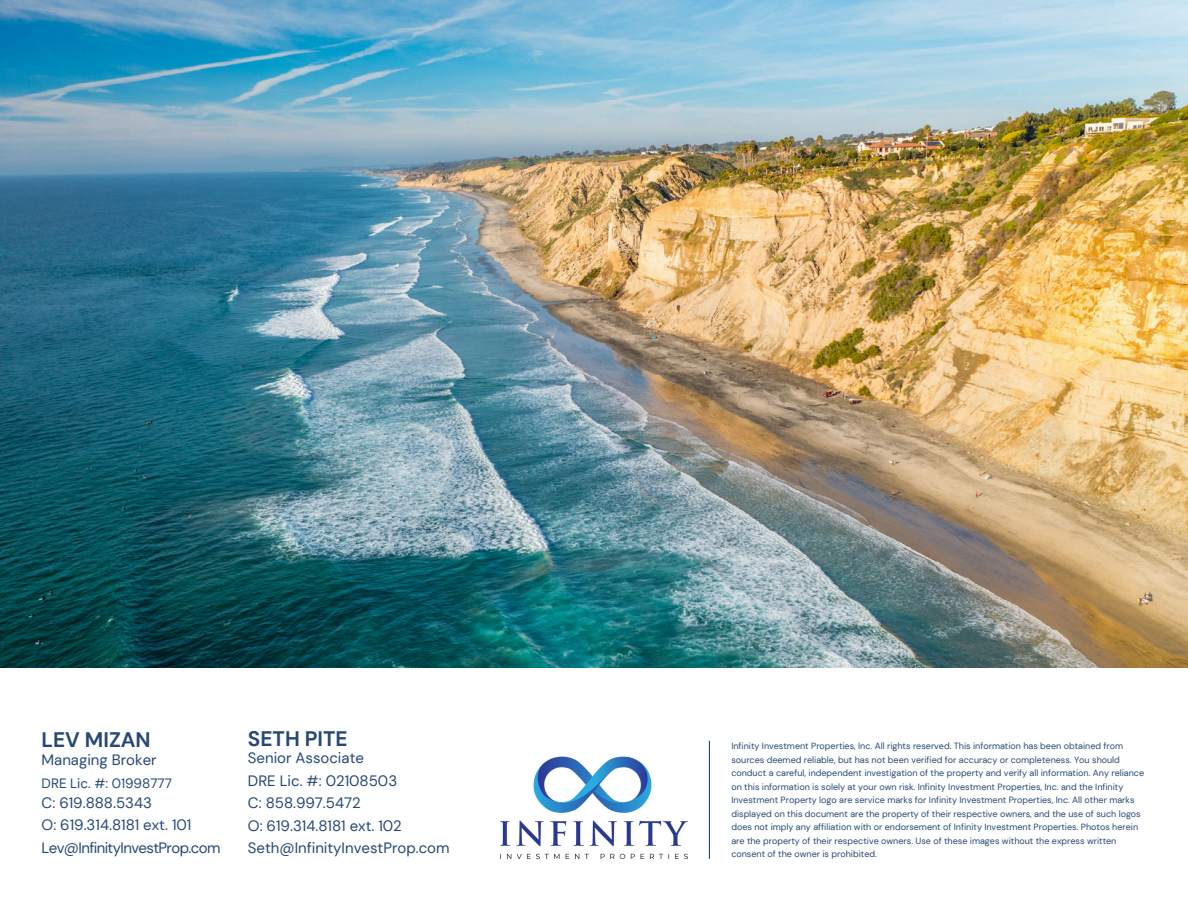
<style>
.page{position:relative;width:1188px;height:918px;background:#fff}
.page>*{position:absolute;margin:0;border:0;box-sizing:border-box;transform-origin:0 0}
.t1{font:700 21px "DM Sans";color:#264875}
.t2{font:15px/22.5px "DM Sans";color:#264875}
.t3{font:15px/22.5px "DM Sans";letter-spacing:-.04em;color:#264875}
.t4{font:13.5px "DM Sans";color:#264875}
.t5{font:9px/13.5px "DM Sans";color:#264875}
</style>
<div class="page">
<img style="left:500px;top:756px;width:187px;height:102px">
<img style="left:0;top:0;width:1188px;height:667px">
<hr style="left:709px;top:741px;width:1px;height:118px;background:#264875">
<p class="t1" style="left:42px;top:726px;width:111px">LEV MIZAN</p>
<h2 class="t2" style="left:42px;top:749px;width:117px">Managing Broker</h2>
<h3 class="t4" style="left:42px;top:774px;width:132px">DRE Lic. #: 01998777</h3>
<h2 class="t3" style="left:42px;top:792px;width:180px">C: 619.888.5343<br>O: 619.314.8181 ext. 101<br>Lev@InfinityInvestProp.com</h2>
<h1 class="t1" style="left:248px;top:725px;width:101px">SETH PITE</h1>
<h2 class="t2" style="left:248px;top:747px;width:203px">Senior Associate<br>DRE Lic. #: 02108503<br>C: 858.997.5472<br>O: 619.314.8181 ext. 102<br>Seth@InfinityInvestProp.com</h2>
<p class="t5" style="left:731px;top:739px;width:414px">Infinity Investment Properties, Inc. All rights reserved. This information has been obtained from sources deemed reliable, but has not been verified for accuracy or completeness. You should conduct a careful, independent investigation of the property and verify all information. Any reliance on this information is solely at your own risk. Infinity Investment Properties, Inc. and the Infinity Investment Property logo are service marks for Infinity Investment Properties, Inc. All other marks displayed on this document are the property of their respective owners, and the use of such logos does not imply any affiliation with or endorsement of Infinity Investment Properties. Photos herein are the property of their respective owners. Use of these images without the express written consent of the owner is prohibited.</p>
</div>
